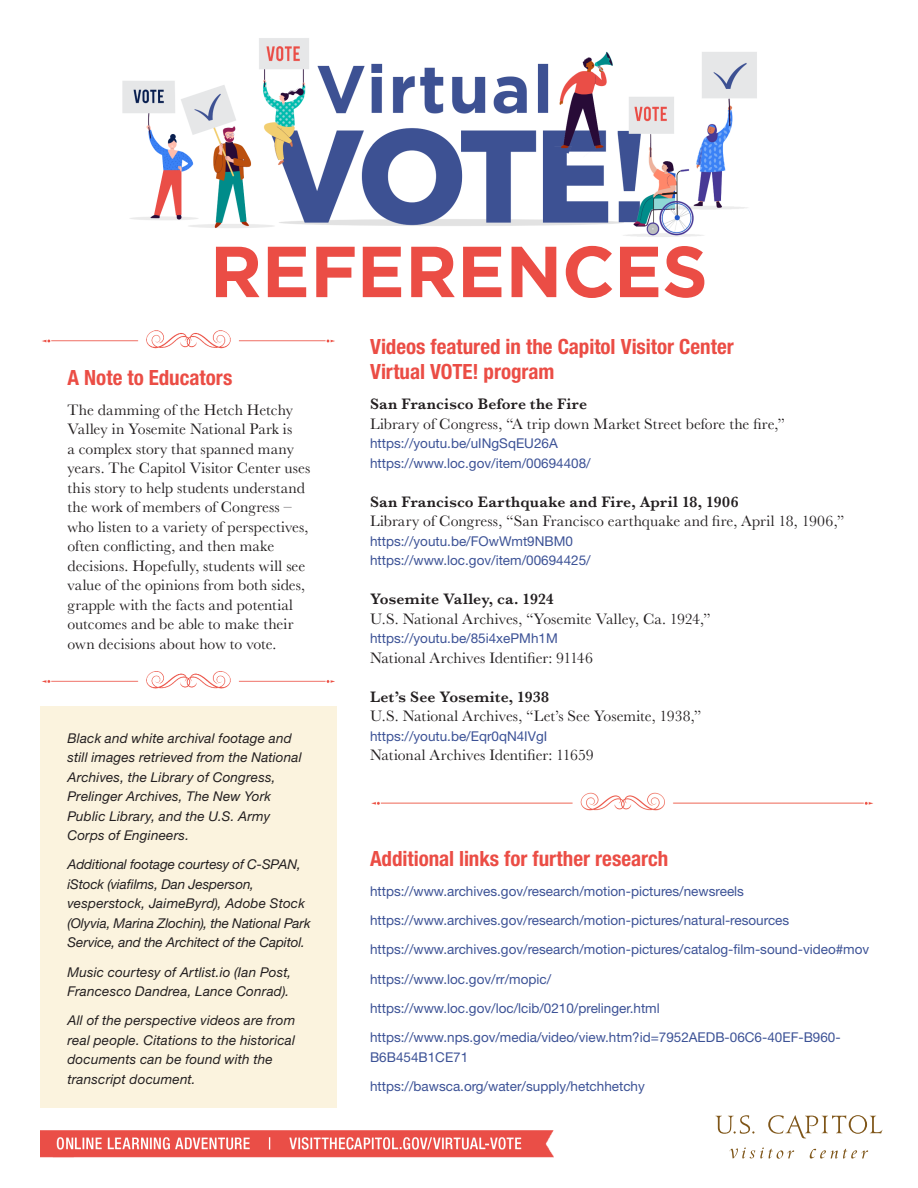
<style>
.page{position:relative;width:918px;height:1188px;background:#fff}
.page>*{position:absolute;margin:0;border:0;box-sizing:border-box;transform-origin:0 0}
.t1{font:700 72px "Gotham";letter-spacing:-.005em;color:#eb4d45}
.t2{font:700 condensed 21px/25.5px "Helvetica Neue LT Std";color:#eb4d45}
.t3{font:15.75px/19.5px "Baskerville";letter-spacing:.005em;color:#231f20}
.t4{font:600 15.75px "Baskerville";letter-spacing:.01em;color:#231f20}
.t5{font:13.5px/29.2px "Helvetica Neue LT Std";color:#3c5296}
.t6{font:italic 13.5px/19.5px "Helvetica Neue LT Std";letter-spacing:.01em;color:#231f20}
</style>
<div class="page">
<div style="left:40px;top:706px;width:298px;height:402px;background:#fbf3de"></div>
<img style="left:122px;top:38px;width:635px;height:199px">
<img style="left:41px;top:671px;width:294px;height:18px">
<img style="left:42px;top:330px;width:293px;height:19px">
<img style="left:371px;top:792px;width:502px;height:19px">
<img style="left:40px;top:1130px;width:514px;height:28px">
<svg style="left:716px;top:1115px;width:166px;height:44px"></svg>
<h1 class="t1" style="left:210px;top:230px;width:500px">REFERENCES</h1>
<h2 class="t2" style="left:68px;top:364px;width:166px">A Note to Educators</h2>
<p class="t3" style="left:68px;top:400px;width:244px">The damming of the Hetch Hetchy Valley in Yosemite National Park is<br>a complex story that spanned many years. The Capitol Visitor Center uses this story to help students understand the work of members of Congress – who listen to a variety of perspectives, often conflicting, and then make decisions. Hopefully, students will see value of the opinions from both sides, grapple with the facts and potential outcomes and be able to make their own decisions about how to vote.</p>
<p class="t6" style="left:68px;top:728px;width:236px">Black and white archival footage and still images retrieved from the National Archives, the Library of Congress, Prelinger Archives, The New York Public Library, and the U.S. Army Corps of Engineers.</p>
<p class="t6" style="left:68px;top:855px;width:244px">Additional footage courtesy of C-SPAN, iStock (viafilms, Dan Jesperson, vesperstock, JaimeByrd), Adobe Stock (Olyvia, Marina Zlochin), the National Park Service, and the Architect of the Capitol.</p>
<p class="t6" style="left:68px;top:962px;width:225px">Music courtesy of Artlist.io (Ian Post,<br>Francesco Dandrea, Lance Conrad).</p>
<p class="t6" style="left:68px;top:1011px;width:229px">All of the perspective videos are from real people. Citations to the historical documents can be found with the transcript document.</p>
<h2 class="t2" style="left:370px;top:333px;width:365px">Videos featured in the Capitol Visitor Center<br>Virtual VOTE! program</h2>
<p class="t4" style="left:370px;top:393px;width:219px">San Francisco Before the Fire</p>
<p class="t3" style="left:370px;top:414px;width:417px">Library of Congress, “A trip down Market Street before the fire,”</p>
<p class="t5" style="left:370px;top:434px;width:222px;line-height:19.5px">https://youtu.be/uINgSqEU26A https://www.loc.gov/item/00694408/</p>
<p class="t4" style="left:370px;top:491px;width:370px">San Francisco Earthquake and Fire, April 18, 1906</p>
<p class="t3" style="left:370px;top:512px;width:476px">Library of Congress, “San Francisco earthquake and fire, April 18, 1906,”</p>
<p class="t5" style="left:370px;top:531px;width:222px;line-height:19.5px">https://youtu.be/FOwWmt9NBM0 https://www.loc.gov/item/00694425/</p>
<p class="t4" style="left:370px;top:588px;width:185px">Yosemite Valley, ca. 1924</p>
<p class="t3" style="left:370px;top:609px;width:342px">U.S. National Archives, “Yosemite Valley, Ca. 1924,”</p>
<p class="t5" style="left:370px;top:624px;width:189px">https://youtu.be/85i4xePMh1M</p>
<p class="t3" style="left:370px;top:648px;width:225px">National Archives Identifier: 91146</p>
<p class="t4" style="left:370px;top:686px;width:180px">Let’s See Yosemite, 1938</p>
<p class="t3" style="left:370px;top:707px;width:333px">U.S. National Archives, “Let’s See Yosemite, 1938,”</p>
<p class="t5" style="left:370px;top:721px;width:179px">https://youtu.be/Eqr0qN4IVgI</p>
<p class="t3" style="left:370px;top:746px;width:225px">National Archives Identifier: 11659</p>
<h2 class="t2" style="left:370px;top:845px;width:300px">Additional links for further research</h2>
<p class="t5" style="left:370px;top:876px;width:501px">https://www.archives.gov/research/motion-pictures/newsreels https://www.archives.gov/research/motion-pictures/natural-resources https://www.archives.gov/research/motion-pictures/catalog-film-sound-video#mov https://www.loc.gov/rr/mopic/<br>https://www.loc.gov/loc/lcib/0210/prelinger.html https://www.nps.gov/media/video/view.htm?id=7952AEDB-06C6-40EF-B960-</p>
<p class="t5" style="left:370px;top:1042px;width:276px">B6B454B1CE71 https://bawsca.org/water/supply/hetchhetchy</p>
</div>
